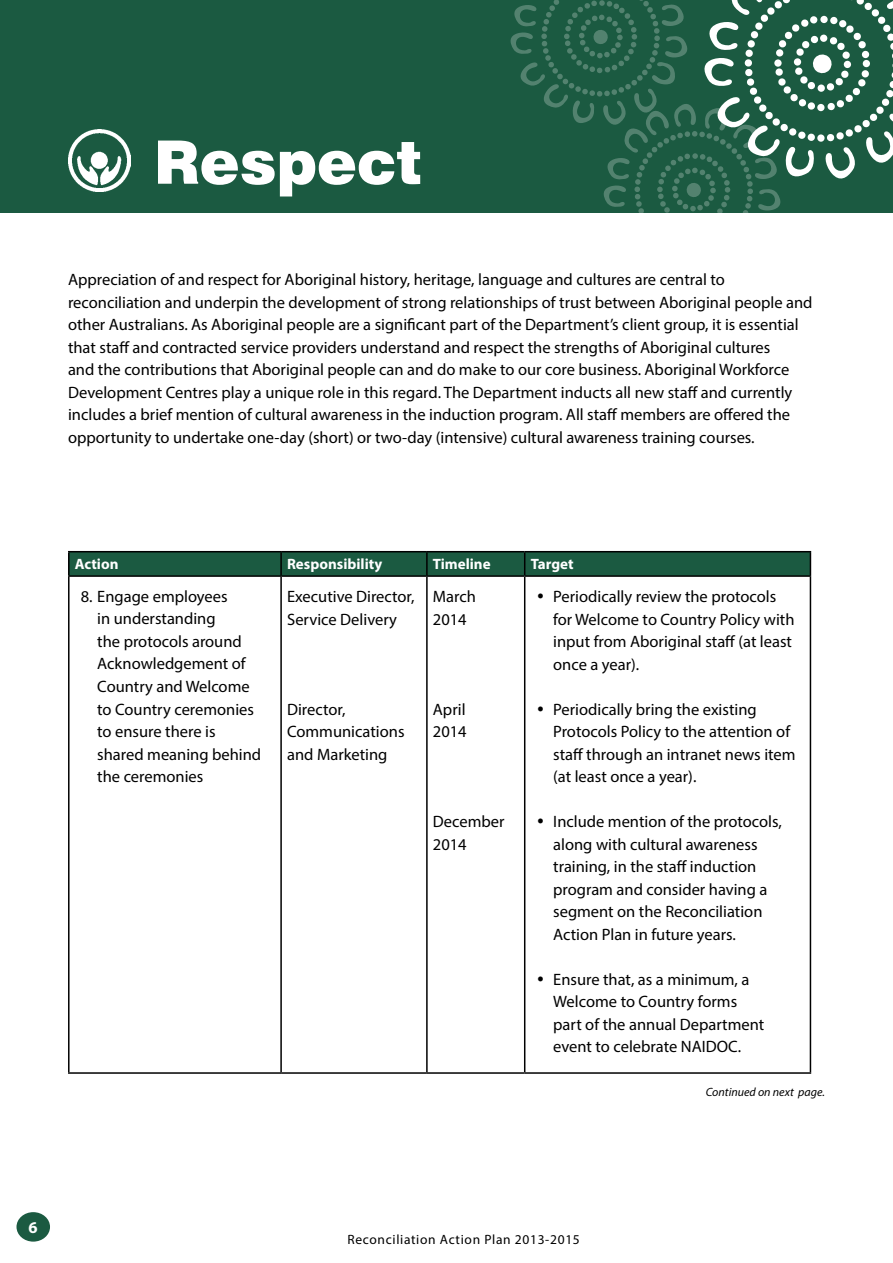
<style>
.page{position:relative;width:893px;height:1263px;background:#fff}
.page>*{position:absolute;margin:0;border:0;box-sizing:border-box;transform-origin:0 0}
.t1{font:900 60px "Swiss 721 BT";color:#fff}
.t2{font:16.5px/22.5px "Myriad Pro";color:#000}
.t3{font:700 16.5px "Myriad Pro";color:#fff}
.t4{font:700 15px "Myriad Pro";color:#fff}
.t5{font:13.5px "Myriad Pro";letter-spacing:.05em;color:#000}
.t6{font:italic 12px "Myriad Pro";color:#000}
</style>
<div class="page">
<div style="left:16px;top:1212px;width:34px;height:29px;background:#1b5a41;border-radius:50%"></div>
<div style="left:0;top:0;width:892px;height:213px;background:#1b5a41"></div>
<svg style="left:510px;top:0;width:383px;height:213px"></svg>
<div style="left:525px;top:552px;width:285px;height:24px;background:#1b5a41"></div>
<hr style="left:68px;top:551px;width:213px;height:1px;background:#000">
<hr style="left:68px;top:552px;width:2px;height:23px;background:#000">
<hr style="left:281px;top:551px;width:146px;height:1px;background:#000">
<hr style="left:427px;top:551px;width:98px;height:1px;background:#000">
<hr style="left:525px;top:551px;width:286px;height:1px;background:#000">
<div style="left:69px;top:552px;width:456px;height:23px;background:#1b5a41"></div>
<svg style="left:810px;top:552px;width:1px;height:23px"></svg>
<hr style="left:68px;top:575px;width:213px;height:2px;background:#000">
<hr style="left:281px;top:575px;width:146px;height:2px;background:#000">
<hr style="left:280px;top:577px;width:2px;height:495px;background:#000">
<hr style="left:427px;top:575px;width:98px;height:2px;background:#000">
<hr style="left:426px;top:577px;width:2px;height:495px;background:#000">
<hr style="left:525px;top:575px;width:286px;height:2px;background:#000">
<hr style="left:524px;top:577px;width:1px;height:495px;background:#000">
<hr style="left:68px;top:1072px;width:213px;height:2px;background:#000">
<hr style="left:281px;top:1072px;width:146px;height:2px;background:#000">
<hr style="left:427px;top:1072px;width:98px;height:2px;background:#000">
<hr style="left:525px;top:1072px;width:286px;height:2px;background:#000">
<hr style="left:68px;top:577px;width:2px;height:495px;background:#000">
<hr style="left:810px;top:577px;width:1px;height:495px;background:#000">
<img style="left:68px;top:129px;width:62px;height:63px">
<h1 class="t1" style="left:154px;top:126px;width:269px">Respect</h1>
<p class="t2" style="left:68px;top:268px;width:746px">Appreciation of and respect for Aboriginal history, heritage, language and cultures are central to reconciliation and underpin the development of strong relationships of trust between Aboriginal people and other Australians. As Aboriginal people are a significant part of the Department’s client group, it is essential that staff and contracted service providers understand and respect the strengths of Aboriginal cultures<br>and the contributions that Aboriginal people can and do make to our core business. Aboriginal Workforce Development Centres play a unique role in this regard. The Department inducts all new staff and currently includes a brief mention of cultural awareness in the induction program. All staff members are offered the opportunity to undertake one-day (short) or two-day (intensive) cultural awareness training courses.</p>
<p class="t4" style="left:75px;top:554px;width:45px">Action</p>
<p class="t4" style="left:287px;top:554px;width:97px">Responsibility</p>
<p class="t4" style="left:433px;top:554px;width:59px">Timeline</p>
<p class="t4" style="left:531px;top:554px;width:44px">Target</p>
<p class="t2" style="left:97px;top:585px;width:165px;text-indent:-16px">8. Engage employees<br>in understanding<br>the protocols around<br>Acknowledgement of<br>Country and Welcome to Country ceremonies to ensure there is shared meaning behind the ceremonies</p>
<p class="t2" style="left:287px;top:585px;width:129px">Executive Director,<br>Service Delivery</p>
<p class="t2" style="left:433px;top:585px;width:45px">March<br>2014</p>
<p class="t2" style="left:553px;top:585px;width:243px">Periodically review the protocols for Welcome to Country Policy with input from Aboriginal staff (at least once a year).</p>
<p class="t2" style="left:553px;top:697px;width:244px">Periodically bring the existing<br>Protocols Policy to the attention of staff through an intranet news item (at least once a year).</p>
<p class="t2" style="left:553px;top:810px;width:230px">Include mention of the protocols, along with cultural awareness training, in the staff induction program and consider having a segment on the Reconciliation<br>Action Plan in future years.</p>
<p class="t2" style="left:553px;top:968px;width:213px">Ensure that, as a minimum, a<br>Welcome to Country forms part of the annual Department event to celebrate NAIDOC.</p>
<p class="t6" style="left:706px;top:1084px;width:121px">Continued on next page.</p>
<p class="t2" style="left:433px;top:697px;width:35px">April<br>2014</p>
<p class="t2" style="left:287px;top:697px;width:119px">Director,<br>Communications and Marketing</p>
<p class="t2" style="left:433px;top:810px;width:73px">December<br>2014</p>
<p class="t3" style="left:28px;top:1216px;width:11px">6</p>
<p class="t5" style="left:347px;top:1231px;width:234px">Reconciliation Action Plan 2013-2015</p>
</div>
